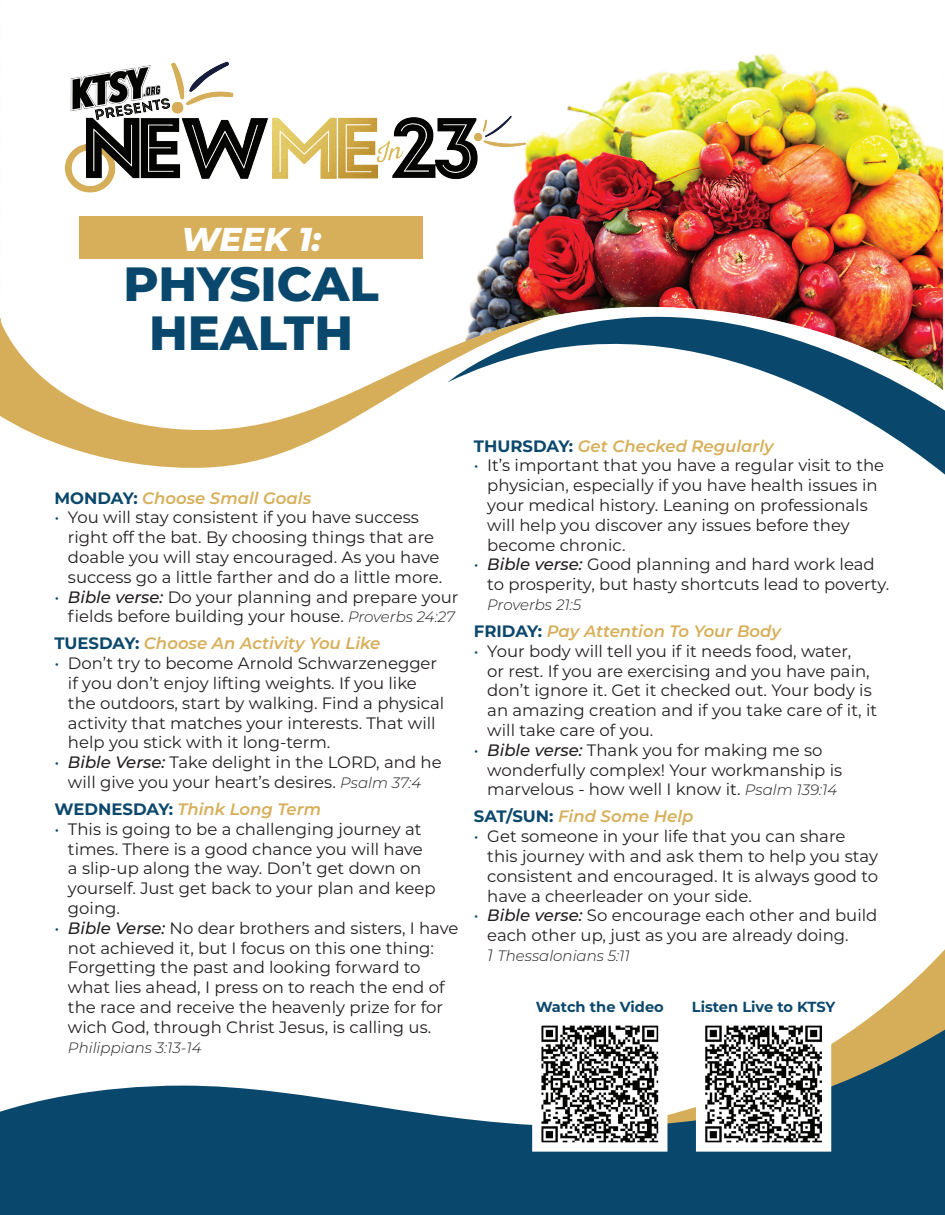
<style>
.page{position:relative;width:945px;height:1215px;background:#fff}
.page>*{position:absolute;margin:0;border:0;box-sizing:border-box;transform-origin:0 0}
.t1{font:800 48px/49.5px "Montserrat";color:#09486c;text-align:center}
.t2{font:italic 800 33px "Montserrat";color:#fff}
.t3{font:16.5px/19.8px "Montserrat";color:#231f20}
.t4{font:italic 600 16.5px "Montserrat";color:#d7af5a}
.t5{font:italic 300 15px "Montserrat";color:#231f20}
.t6{font:700 14.55px "Montserrat";color:#0b486c}
.s1{font-weight:700;font-style:normal;color:#0b486c}
.s2{color:#0b486c}
.s3{font-weight:500;font-style:italic}
.s4{font-weight:300;font-style:italic;font-size:15px}
.s5{font-size:16.5px}
</style>
<div class="page">
<svg style="left:852px;top:949px;width:93px;height:81px"></svg>
<svg style="left:0;top:1030px;width:945px;height:185px;fill:#09486c"></svg>
<svg style="left:53px;top:442px;width:256px;height:26px;fill:#d6ad58"></svg>
<svg style="left:901px;top:442px;width:44px;height:33px"></svg>
<img style="left:0;top:53px;width:945px;height:389px">
<img style="left:34px;top:53px;width:516px;height:189px">
<div style="left:79px;top:217px;width:344px;height:42px;background:#d7af5a"></div>
<svg style="left:691px;top:1025px;width:145px;height:131px"></svg>
<svg style="left:528px;top:1025px;width:144px;height:131px"></svg>
<h2 class="t2" style="left:181px;top:215px;width:142px">WEEK 1:</h2>
<h1 class="t1" style="left:123px;top:256px;width:257px">PHYSICAL<br>HEALTH</h1>
<p class="t4" style="left:54px;top:486px;width:258px"><span class="s1">MONDAY:</span> Choose Small Goals</p>
<p class="t3" style="left:68px;top:507px;width:376px;text-indent:-13px"><span class="s2">•</span> You will stay consistent if you have success right off the bat. By choosing things that are doable you will stay encouraged. As you have success go a little farther and do a little more.</p>
<p class="t3" style="left:54px;top:586px;width:405px;text-align:right"><span class="s2">•</span> <span class="s3">Bible verse:</span> Do your planning and prepare your fields before building your house. <span class="s4">Proverbs 24:27</span></p>
<p class="t4" style="left:54px;top:632px;width:327px"><span class="s1">TUESDAY:</span> Choose An Activity You Like</p>
<p class="t3" style="left:68px;top:653px;width:378px;text-indent:-13px"><span class="s2">•</span> Don’t try to become Arnold Schwarzenegger if you don’t enjoy lifting weights. If you like the outdoors, start by walking. Find a physical activity that matches your interests. That will help you stick with it long-term.</p>
<p class="t3" style="left:54px;top:752px;width:389px;text-align:center"><span class="s2">•</span> <span class="s3">Bible Verse:</span> Take delight in the LORD, and he will give you your heart’s desires. <span class="s4">Psalm 37:4</span></p>
<p class="t4" style="left:54px;top:797px;width:268px"><span class="s1">WEDNESDAY:</span> Think Long Term</p>
<p class="t3" style="left:68px;top:818px;width:369px;text-indent:-13px"><span class="s2">•</span> This is going to be a challenging journey at times. There is a good chance you will have a slip-up along the way. Don’t get down on yourself. Just get back to your plan and keep going.</p>
<p class="t3" style="left:68px;top:917px;width:392px;text-indent:-13px"><span class="s2">•</span> <span class="s3">Bible Verse:</span> No dear brothers and sisters, I have not achieved it, but I focus on this one thing:<br>Forgetting the past and looking forward to what lies ahead, I press on to reach the end of the race and receive the heavenly prize for for wich God, through Christ Jesus, is calling us.</p>
<p class="t5" style="left:68px;top:1037px;width:135px">Philippians 3:13-14</p>
<p class="t4" style="left:474px;top:434px;width:301px"><span class="s1">THURSDAY:</span> Get Checked Regularly</p>
<p class="t3" style="left:487px;top:455px;width:398px;text-indent:-13px"><span class="s2">•</span> It’s important that you have a regular visit to the physician, especially if you have health issues in your medical history. Leaning on professionals will help you discover any issues before they become chronic.</p>
<p class="t3" style="left:487px;top:554px;width:404px;text-indent:-13px"><span class="s2">•</span> <span class="s3">Bible verse:</span> Good planning and hard work lead to prosperity, but hasty shortcuts lead to poverty.</p>
<p class="t5" style="left:487px;top:595px;width:95px">Proverbs 21:5</p>
<p class="t4" style="left:474px;top:619px;width:309px"><span class="s1">FRIDAY:</span> Pay Attention To Your Body</p>
<p class="t3" style="left:487px;top:640px;width:391px;text-indent:-13px"><span class="s2">•</span> Your body will tell you if it needs food, water,<br>or rest. If you are exercising and you have pain, don’t ignore it. Get it checked out. Your body is an amazing creation and if you take care of it, it will take care of you.</p>
<p class="t3" style="left:487px;top:739px;width:357px;text-indent:-13px"><span class="s2">•</span> <span class="s3">Bible verse:</span> Thank you for making me so wonderfully complex! Your workmanship is marvelous - how well I know it. <span class="s4">Psalm 139:14</span></p>
<p class="t4" style="left:474px;top:805px;width:221px"><span class="s1">SAT/SUN:</span> Find Some Help</p>
<p class="t3" style="left:487px;top:826px;width:392px;text-indent:-13px"><span class="s2">•</span> Get someone in your life that you can share this journey with and ask them to help you stay consistent and encouraged. It is always good to have a cheerleader on your side.</p>
<p class="t3" style="left:487px;top:905px;width:392px;text-indent:-13px"><span class="s2">•</span> <span class="s3">Bible verse:</span> So encourage each other and build each other up, just as you are already doing.</p>
<p class="t5" style="left:487px;top:946px;width:144px"><span class="s5">1</span> Thessalonians 5:11</p>
<p class="t6" style="left:536px;top:996px;width:130px">Watch the Video</p>
<p class="t6" style="left:692px;top:996px;width:145px">Listen Live to KTSY</p>
</div>
